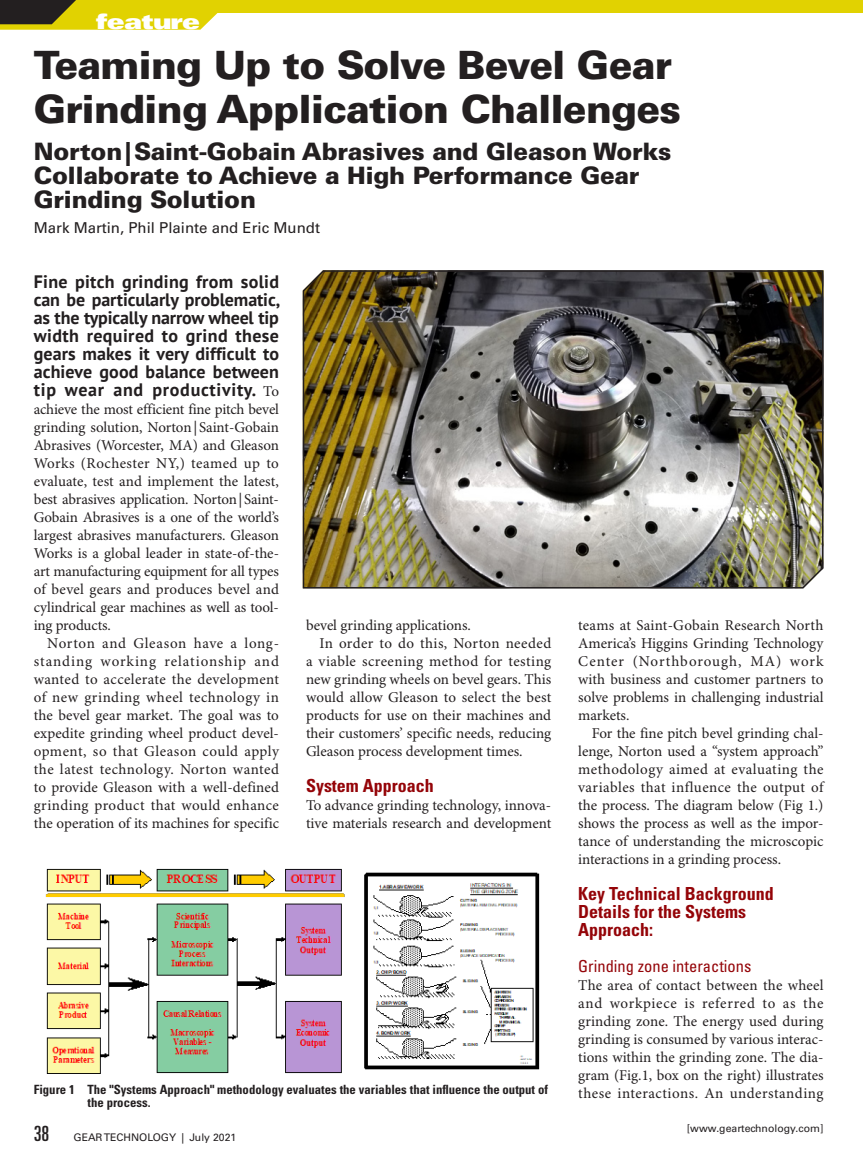
<style>
.page{position:relative;width:864px;height:1161px;background:#fff}
.page>*{position:absolute;margin:0;border:0;box-sizing:border-box;transform-origin:0 0}
.t1{font:900 39px/43.5px "Univers LT Std";letter-spacing:-.02em;color:#231f20}
.t2{font:900 24px/24px "Univers LT Std";letter-spacing:-.01em;color:#231f20}
.t3{font:21px "Univers LT Std X Black Ex";letter-spacing:-.025em;color:#fff}
.Body_Text_After_Head{font:700 18px/18px "PT Sans";letter-spacing:.005em;color:#231f20;text-align:justify}
.Body_Text_-_Para_Hea{font:700 condensed 18px/18px "Univers LT Std";color:#940408}
.Body_Text_-_Para_Sub{font:condensed 16.5px "Univers LT Std";color:#940408}
.Body_Text_After_Head-2{font:15px/18px "Minion Pro";letter-spacing:-.005em;color:#231f20;text-align:justify}
.Body_Text{font:15px/18px "Minion Pro";color:#231f20;text-align:justify}
.t4{font:15px "Univers LT Std";color:#231f20}
.Figure_Table_Caption{font:700 condensed 12.75px/13.5px "Univers LT Std";color:#231f20}
.t5{font:10.5px "Univers LT Std";color:#231f20}
.s1{font-family:"Minion Pro";font-weight:400;font-size:15px}
.s2{font-stretch:ultra-condensed;font-size:21px}
</style>
<div class="page">
<img style="left:302px;top:270px;width:522px;height:319px">
<img style="left:45px;top:869px;width:495px;height:204px">
<div style="left:194px;top:0;width:669px;height:14px;background:#e1d201"></div>
<svg style="left:0;top:0;width:245px;height:30px"></svg>
<h3 class="t3" style="left:96px;top:9px;width:105px">feature</h3>
<p class="t1" style="left:34px;top:43px;width:649px">Teaming Up to Solve Bevel Gear<br>Grinding Application Challenges</p>
<p class="t2" style="left:34px;top:139px;width:639px">Norton|Saint-Gobain Abrasives and Gleason Works<br>Collaborate to Achieve a High Performance Gear<br>Grinding Solution</p>
<p class="t4" style="left:34px;top:219px;width:288px">Mark Martin, Phil Plainte and Eric Mundt</p>
<p class="Body_Text_After_Head" style="left:34px;top:272px;width:248px">Fine pitch grinding from solid can be particularly problematic, as the typically narrow wheel tip width required to grind these gears makes it very difficult to achieve good balance between tip wear and productivity. <span class="s1">To</span></p>
<p class="Body_Text_After_Head-2" style="left:34px;top:401px;width:247px">achieve the most efficient fine pitch bevel grinding solution, Norton| Saint-Gobain Abrasives (Worcester, MA) and Gleason Works (Rochester NY,) teamed up to evaluate, test and implement the latest, best abrasives application. Norton|Saint-Gobain Abrasives is a one of the world’s largest abrasives manufacturers. Gleason Works is a global leader in state-of-the&shy;art manufacturing equipment for all types of bevel gears and produces bevel and cylindrical gear machines as well as tool&shy;ing products.</p>
<p class="Body_Text" style="left:34px;top:635px;width:247px;text-indent:14px">Norton and Gleason have a long&shy;standing working relationship and wanted to accelerate the development of new grinding wheel technology in the bevel gear market. The goal was to expedite grinding wheel product devel&shy;opment, so that Gleason could apply the latest technology. Norton wanted to provide Gleason with a well-defined grinding product that would enhance the operation of its machines for specific</p>
<p class="Body_Text" style="left:306px;top:617px;width:166px">bevel grinding applications.</p>
<p class="Body_Text" style="left:306px;top:635px;width:247px;text-indent:14px">In order to do this, Norton needed a viable screening method for testing new grinding wheels on bevel gears. This would allow Gleason to select the best products for use on their machines and their customers’ specific needs, reducing Gleason process development times.</p>
<p class="Body_Text_-_Para_Hea" style="left:306px;top:777px;width:129px">System Approach</p>
<p class="Body_Text_After_Head-2" style="left:306px;top:797px;width:247px">To advance grinding technology, innova&shy;tive materials research and development</p>
<p class="Body_Text_After_Head-2" style="left:578px;top:617px;width:247px">teams at Saint-Gobain Research North America’s Higgins Grinding Technology Center (Northborough, MA) work with business and customer partners to solve problems in challenging industrial markets.</p>
<p class="Body_Text" style="left:578px;top:725px;width:247px;text-indent:14px">For the fine pitch bevel grinding chal&shy;lenge, Norton used a “system approach” methodology aimed at evaluating the variables that influence the output of the process. The diagram below (Fig 1.) shows the process as well as the impor&shy;tance of understanding the microscopic interactions in a grinding process.</p>
<p class="Body_Text_-_Para_Hea" style="left:578px;top:885px;width:197px">Key Technical Background<br>Details for the Systems<br>Approach:</p>
<p class="Body_Text_-_Para_Sub" style="left:578px;top:956px;width:175px">Grinding zone interactions</p>
<p class="Body_Text_After_Head-2" style="left:578px;top:977px;width:247px">The area of contact between the wheel and workpiece is referred to as the grinding zone. The energy used during grinding is consumed by various interac&shy;tions within the grinding zone. The dia&shy;gram (Fig.1, box on the right) illustrates these interactions. An understanding</p>
<p class="Figure_Table_Caption" style="left:88px;top:1082px;width:462px;text-indent:-54px">Figure 1 The "Systems Approach" methodology evaluates the variables that influence the output of the process.</p>
<p class="t5" style="left:34px;top:1131px;width:204px"><span class="s2">38</span> GEAR TECHNOLOGY | July 2021</p>
<p class="t5" style="left:687px;top:1122px;width:138px">[www.geartechnology.com]</p>
</div>
